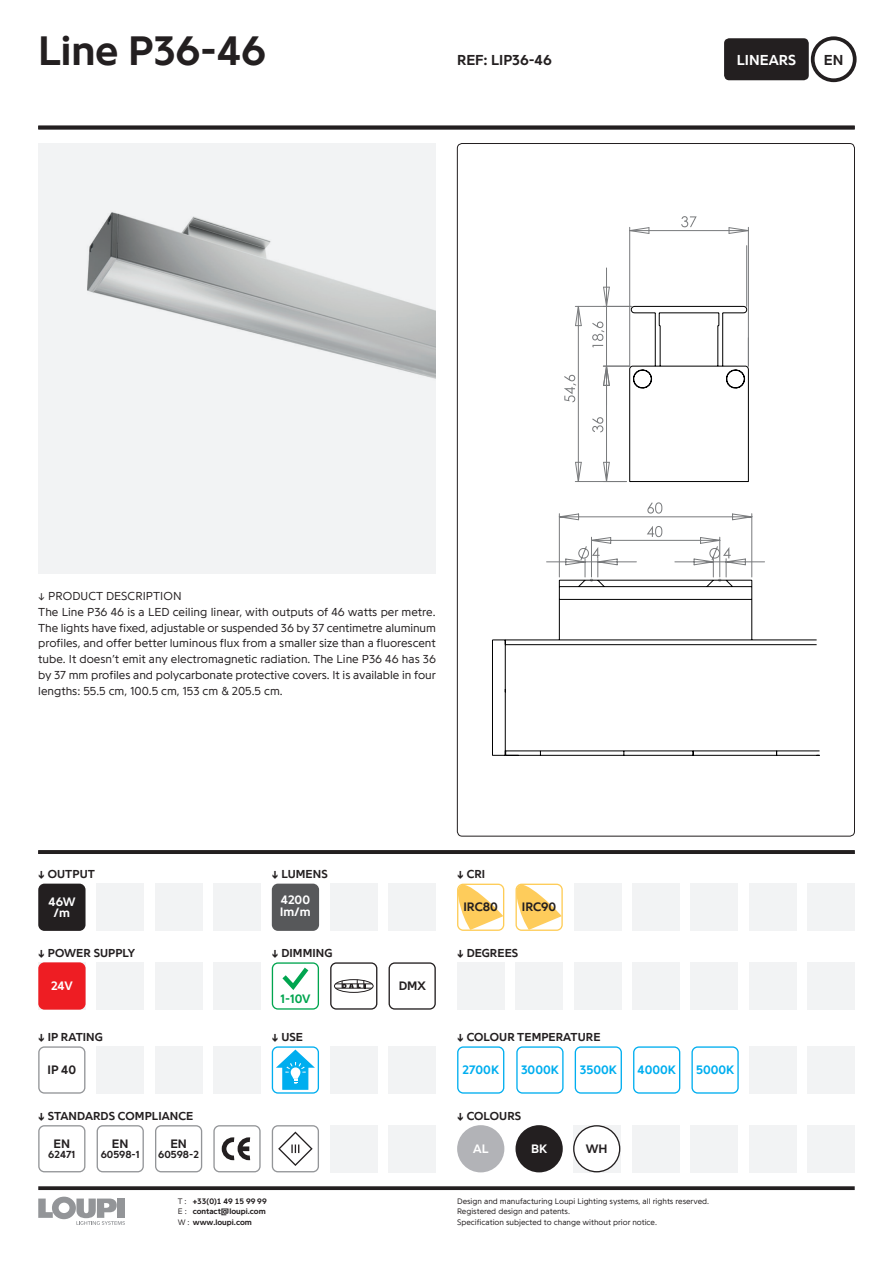
<style>
.page{position:relative;width:893px;height:1263px;background:#fff}
.page>*{position:absolute;margin:0;border:0;box-sizing:border-box;transform-origin:0 0}
.t1{font:700 42.75px "Programme";color:#231f20}
.t2{font:700 15px "Programme";color:#231f20}
.t3{font:700 15px "Programme";letter-spacing:.005em;color:#fff}
.t4{font:700 12.75px "Programme";color:#00aeef}
.t5{font:700 12.75px "Programme";color:#231f20}
.t6{font:700 12.75px/11.7px "Programme";color:#fff;text-align:center}
.t7{font:700 12.75px "Programme";color:#00a54f}
.t8{font:300 12px/15.8px "Programme";color:#231f20}
.t9{font:700 12px "Programme";letter-spacing:.01em;color:#231f20}
.t10{font:700 10.65px "Programme";color:#231f20}
.t11{font:300 8.25px/10.5px "Programme";color:#231f20}
.t12{font:700 8.25px/10.5px "Programme";color:#231f20}
.s1{font-weight:300}
</style>
<div class="page">
<svg style="left:38px;top:1186px;width:817px;height:4px;background:#332f30"></svg>
<svg style="left:38px;top:1197px;width:87px;height:28px"></svg>
<svg style="left:457px;top:1046px;width:47px;height:48px"></svg>
<div style="left:691px;top:962px;width:47px;height:48px;background:#f2f3f4"></div>
<div style="left:574px;top:962px;width:47px;height:48px;background:#f2f3f4"></div>
<div style="left:632px;top:962px;width:47px;height:48px;background:#f2f3f4"></div>
<div style="left:457px;top:962px;width:47px;height:48px;background:#f2f3f4"></div>
<div style="left:515px;top:962px;width:48px;height:48px;background:#f2f3f4"></div>
<div style="left:330px;top:884px;width:47px;height:47px;background:#f2f3f4"></div>
<svg style="left:633px;top:1046px;width:47px;height:48px"></svg>
<svg style="left:691px;top:1046px;width:48px;height:48px"></svg>
<hr style="left:38px;top:126px;width:817px;height:3px;background:#231f20">
<svg style="left:38px;top:850px;width:817px;height:4px;background:#262223"></svg>
<div style="left:749px;top:962px;width:47px;height:48px;background:#f2f3f4"></div>
<div style="left:807px;top:962px;width:48px;height:48px;background:#f2f3f4"></div>
<div style="left:807px;top:1046px;width:48px;height:48px;background:#f2f3f4"></div>
<div style="left:750px;top:1046px;width:47px;height:48px;background:#f2f3f4"></div>
<div style="left:97px;top:884px;width:47px;height:47px;background:#f2f3f4"></div>
<div style="left:155px;top:884px;width:47px;height:47px;background:#f2f3f4"></div>
<div style="left:213px;top:884px;width:48px;height:47px;background:#f2f3f4"></div>
<div style="left:389px;top:884px;width:47px;height:47px;background:#f2f3f4"></div>
<div style="left:38px;top:884px;width:48px;height:47px;background:#231f20;border-radius:6px"></div>
<div style="left:38px;top:962px;width:48px;height:48px;background:#ee1d23;border-radius:6px"></div>
<div style="left:97px;top:962px;width:47px;height:48px;background:#f2f3f4"></div>
<div style="left:155px;top:962px;width:47px;height:48px;background:#f2f3f4"></div>
<div style="left:213px;top:962px;width:48px;height:48px;background:#f2f3f4"></div>
<svg style="left:272px;top:962px;width:47px;height:48px"></svg>
<svg style="left:330px;top:962px;width:47px;height:48px"></svg>
<svg style="left:389px;top:962px;width:47px;height:48px"></svg>
<div style="left:574px;top:884px;width:47px;height:47px;background:#f2f3f4"></div>
<div style="left:632px;top:884px;width:47px;height:47px;background:#f2f3f4"></div>
<div style="left:691px;top:884px;width:47px;height:47px;background:#f2f3f4"></div>
<div style="left:749px;top:884px;width:47px;height:47px;background:#f2f3f4"></div>
<div style="left:807px;top:884px;width:48px;height:47px;background:#f2f3f4"></div>
<div style="left:97px;top:1046px;width:47px;height:48px;background:#f2f3f4"></div>
<div style="left:155px;top:1046px;width:47px;height:48px;background:#f2f3f4"></div>
<div style="left:213px;top:1046px;width:48px;height:48px;background:#f2f3f4"></div>
<div style="left:330px;top:1046px;width:47px;height:48px;background:#f2f3f4"></div>
<div style="left:389px;top:1046px;width:47px;height:48px;background:#f2f3f4"></div>
<div style="left:389px;top:1125px;width:47px;height:47px;background:#f2f3f4"></div>
<div style="left:330px;top:1125px;width:47px;height:47px;background:#f2f3f4"></div>
<svg style="left:516px;top:1046px;width:48px;height:48px"></svg>
<svg style="left:575px;top:1046px;width:47px;height:48px"></svg>
<div style="left:515px;top:1125px;width:48px;height:47px;background:#231f20;border-radius:50%"></div>
<div style="left:457px;top:1125px;width:47px;height:47px;background:#b2b3b7;border-radius:50%"></div>
<div style="left:632px;top:1125px;width:47px;height:47px;background:#f2f3f4"></div>
<div style="left:691px;top:1125px;width:47px;height:47px;background:#f2f3f4"></div>
<div style="left:749px;top:1125px;width:47px;height:47px;background:#f2f3f4"></div>
<div style="left:807px;top:1125px;width:48px;height:47px;background:#f2f3f4"></div>
<svg style="left:38px;top:1046px;width:47px;height:48px"></svg>
<svg style="left:272px;top:1046px;width:47px;height:48px"></svg>
<svg style="left:38px;top:1125px;width:47px;height:47px"></svg>
<svg style="left:272px;top:1125px;width:47px;height:47px"></svg>
<svg style="left:97px;top:1125px;width:47px;height:47px"></svg>
<svg style="left:155px;top:1125px;width:47px;height:47px"></svg>
<svg style="left:213px;top:1125px;width:48px;height:47px"></svg>
<svg style="left:457px;top:884px;width:47px;height:47px"></svg>
<svg style="left:515px;top:884px;width:48px;height:47px"></svg>
<div style="left:272px;top:884px;width:47px;height:47px;background:#57585a;border-radius:6px"></div>
<img style="left:38px;top:143px;width:398px;height:431px">
<svg style="left:573px;top:1125px;width:47px;height:47px"></svg>
<svg style="left:681px;top:216px;width:16px;height:11px"></svg>
<svg style="left:564px;top:375px;width:12px;height:27px"></svg>
<svg style="left:728px;top:227px;width:20px;height:8px"></svg>
<svg style="left:630px;top:227px;width:20px;height:8px"></svg>
<hr style="left:630px;top:230px;width:118px;height:1px;background:#787a7c">
<hr style="left:748px;top:227px;width:1px;height:139px;background:#787a7c">
<hr style="left:629px;top:227px;width:1px;height:139px;background:#787a7c">
<hr style="left:746px;top:246px;width:1px;height:60px;background:#787a7c">
<svg style="left:575px;top:461px;width:7px;height:20px"></svg>
<svg style="left:575px;top:305px;width:7px;height:22px"></svg>
<hr style="left:578px;top:306px;width:1px;height:175px;background:#787a7c">
<hr style="left:575px;top:481px;width:51px;height:1px;background:#787a7c">
<hr style="left:575px;top:306px;width:56px;height:1px;background:#787a7c">
<hr style="left:606px;top:268px;width:1px;height:38px;background:#787a7c">
<svg style="left:592px;top:286px;width:157px;height:197px"></svg>
<hr style="left:777px;top:755px;width:42px;height:1px;background:#000001">
<hr style="left:777px;top:750px;width:42px;height:1px;background:#000001">
<svg style="left:546px;top:502px;width:219px;height:77px"></svg>
<svg style="left:492px;top:579px;width:326px;height:177px"></svg>
<div style="left:811px;top:36px;width:46px;height:46px;border:4px solid #231f20;border-radius:50%"></div>
<div style="left:724px;top:38px;width:85px;height:42px;background:#231f20;border-radius:5px"></div>
<h1 class="t1" style="left:38px;top:23px;width:229px">Line P36-46</h1>
<p class="t2" style="left:457px;top:50px;width:96px">REF: LIP36-46</p>
<p class="t3" style="left:737px;top:50px;width:61px">LINEARS</p>
<p class="t2" style="left:824px;top:50px;width:21px">EN</p>
<p class="t8" style="left:38px;top:588px;width:399px">↓ PRODUCT DESCRIPTION<br>The Line P36 46 is a LED ceiling linear, with outputs of 46 watts per metre.<br>The lights have fixed, adjustable or suspended 36 by 37 centimetre aluminum profiles, and offer better luminous flux from a smaller size than a fluorescent tube. It doesn’t emit any electromagnetic radiation. The Line P36 46 has 36 by 37 mm profiles and polycarbonate protective covers. It is available in four lengths: 55.5 cm, 100.5 cm, 153 cm &amp; 205.5 cm.</p>
<p class="t9" style="left:38px;top:867px;width:58px">↓ OUTPUT</p>
<p class="t9" style="left:272px;top:867px;width:57px">↓ LUMENS</p>
<p class="t9" style="left:457px;top:867px;width:30px">↓ CRI</p>
<p class="t6" style="left:49px;top:895px;width:29px">46W /m</p>
<p class="t6" style="left:280px;top:894px;width:32px;text-align:left">4200 lm/m</p>
<p class="t5" style="left:463px;top:899px;width:36px">IRC80</p>
<p class="t5" style="left:522px;top:899px;width:36px">IRC90</p>
<p class="t9" style="left:38px;top:945px;width:98px">↓ POWER SUPPLY</p>
<p class="t9" style="left:272px;top:945px;width:62px">↓ DIMMING</p>
<p class="t9" style="left:457px;top:945px;width:62px">↓ DEGREES</p>
<p class="t6" style="left:51px;top:979px;width:23px">24V</p>
<p class="t5" style="left:399px;top:978px;width:29px">DMX</p>
<p class="t7" style="left:280px;top:990px;width:32px">1-10V</p>
<p class="t9" style="left:38px;top:1029px;width:66px">↓ IP RATING</p>
<p class="t9" style="left:272px;top:1029px;width:33px">↓ USE</p>
<p class="t9" style="left:457px;top:1029px;width:145px">↓ COLOUR TEMPERATURE</p>
<p class="t5" style="left:48px;top:1062px;width:30px">IP 40</p>
<p class="t4" style="left:462px;top:1062px;width:38px">2700K</p>
<p class="t4" style="left:637px;top:1062px;width:40px">4000K</p>
<p class="t4" style="left:696px;top:1062px;width:40px">5000K</p>
<p class="t4" style="left:521px;top:1062px;width:39px">3000K</p>
<p class="t4" style="left:580px;top:1062px;width:38px">3500K</p>
<p class="t9" style="left:38px;top:1108px;width:157px">↓ STANDARDS COMPLIANCE</p>
<p class="t9" style="left:457px;top:1108px;width:65px">↓ COLOURS</p>
<p class="t5" style="left:54px;top:1135px;width:18px">EN</p>
<p class="t10" style="left:48px;top:1148px;width:29px">62471</p>
<p class="t5" style="left:112px;top:1135px;width:18px">EN</p>
<p class="t10" style="left:101px;top:1148px;width:41px">60598-1</p>
<p class="t5" style="left:170px;top:1135px;width:18px">EN</p>
<p class="t10" style="left:158px;top:1148px;width:42px">60598-2</p>
<p class="t6" style="left:473px;top:1142px;width:17px">AL</p>
<p class="t6" style="left:531px;top:1142px;width:17px">BK</p>
<p class="t5" style="left:586px;top:1140px;width:23px">WH</p>
<p class="t12" style="left:178px;top:1195px;width:90px"><span class="s1">T :</span> +33(0)1 49 15 99 99<br><span class="s1">E :</span> contact@loupi.com<br><span class="s1">W :</span> www.loupi.com</p>
<p class="t11" style="left:457px;top:1195px;width:253px">Design and manufacturing Loupi Lighting systems, all rights reserved.<br>Registered design and patents.<br>Specification subjected to change without prior notice.</p>
</div>
